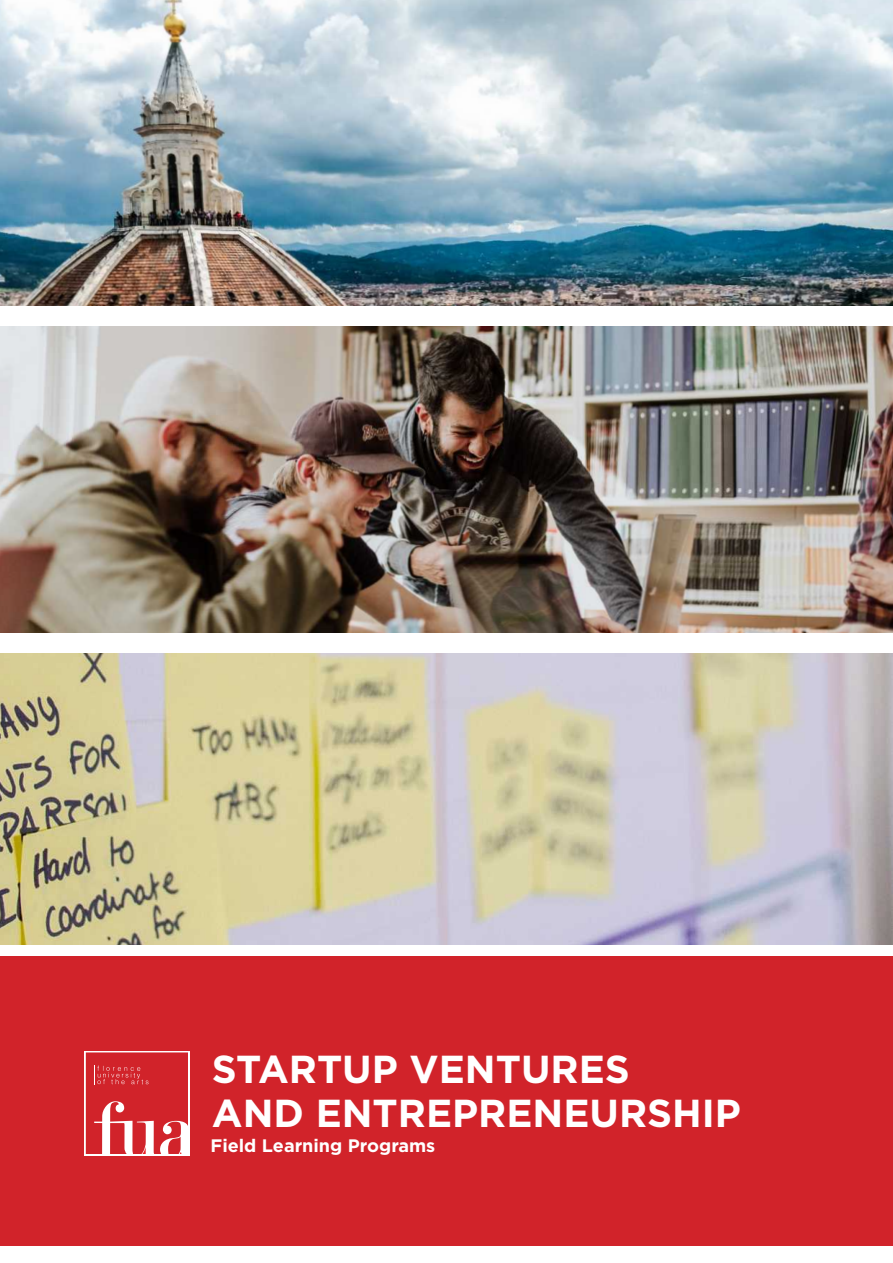
<style>
.page{position:relative;width:893px;height:1263px;background:#fff}
.page>*{position:absolute;margin:0;border:0;box-sizing:border-box;transform-origin:0 0}
.t1{font:700 39px/43.5px "Gotham HTF";color:#fff}
.t2{font:700 24.3px "Gotham HTF";color:#fff}
.t3{font:19.5px "Gotham HTF";color:#fff}
.t4{font:700 18px "Gotham HTF";color:#fff}
</style>
<div class="page">
<img style="left:0;top:653px;width:892px;height:291px">
<img style="left:0;top:326px;width:893px;height:306px">
<img style="left:0;top:0;width:892px;height:305px">
<div style="left:0;top:957px;width:893px;height:289px;background:#d1232a"></div>
<svg style="left:84px;top:1051px;width:105px;height:105px"></svg>
<svg style="left:86px;top:1052px;width:102px;height:102px"></svg>
<p class="t2" style="left:287px;top:1044px;width:304px">Field Learning Programs</p>
<p class="t1" style="left:212px;top:1047px;width:531px">STARTUP VENTURES<br>AND ENTREPRENEURSHIP</p>
<p class="t3" style="left:336px;top:1086px;width:207px">FROM SUMMER 2018</p>
<p class="t4" style="left:210px;top:1135px;width:226px">Field Learning Programs</p>
</div>
